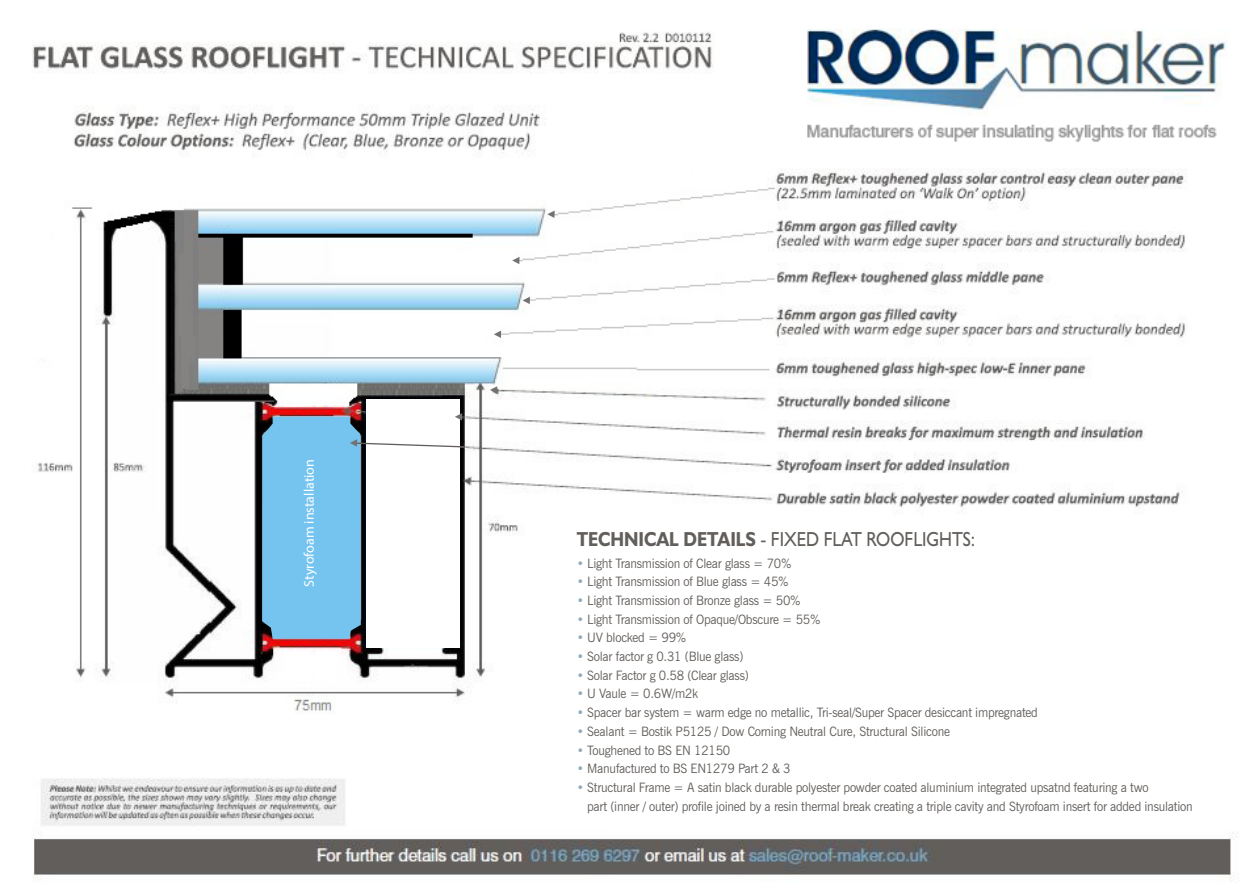
<style>
.page{position:relative;width:1258px;height:889px;background:#fff}
.page>*{position:absolute;margin:0;border:0;box-sizing:border-box;transform-origin:0 0}
.t1{font:20.3px "Humanist 521 BT";color:#625e5b;scale:.86 1}
.t2{font:14px "Myriad Pro";color:#fff}
.t3{font:12.95px/18.7px "News Gothic BT";letter-spacing:-.02em;color:#625e5b;scale:.95 1}
.s1{font-weight:700}
.s2{color:#8da9b8}
</style>
<div class="page">
<img style="left:32px;top:32px;width:1205px;height:849px">
<div style="left:606px;top:519px;width:651px;height:311px;background:#fff"></div>
<img style="left:792px;top:28px;width:445px;height:129px">
<div style="left:366px;top:399px;width:93px;height:248px;background:#fff"></div>
<svg style="left:262px;top:413px;width:204px;height:225px"></svg>
<svg style="left:490px;top:386px;width:7px;height:7px"></svg>
<svg style="left:494px;top:330px;width:7px;height:8px"></svg>
<svg style="left:522px;top:297px;width:8px;height:7px"></svg>
<svg style="left:512px;top:257px;width:7px;height:7px"></svg>
<svg style="left:547px;top:210px;width:7px;height:8px"></svg>
<p class="t2" style="left:300px;top:587px;width:129px;rotate:-90deg">Styrofoam installation</p>
<h1 class="t1" style="left:576px;top:527px;width:465px"><span class="s1">TECHNICAL DETAILS</span> - FIXED FLAT ROOFLIGHTS:</h1>
<p class="t3" style="left:576px;top:553px;width:228px"><span class="s2">•</span> Light Transmission of Clear glass = 70%</p>
<p class="t3" style="left:576px;top:572px;width:224px"><span class="s2">•</span> Light Transmission of Blue glass = 45%</p>
<p class="t3" style="left:576px;top:591px;width:237px"><span class="s2">•</span> Light Transmission of Bronze glass = 50%</p>
<p class="t3" style="left:576px;top:609px;width:258px"><span class="s2">•</span> Light Transmission of Opaque/Obscure = 55%</p>
<p class="t3" style="left:576px;top:628px;width:117px"><span class="s2">•</span> UV blocked = 99%</p>
<p class="t3" style="left:576px;top:647px;width:177px"><span class="s2">•</span> Solar factor g 0.31 (Blue glass)</p>
<p class="t3" style="left:576px;top:665px;width:183px"><span class="s2">•</span> Solar Factor g 0.58 (Clear glass)</p>
<p class="t3" style="left:576px;top:684px;width:129px"><span class="s2">•</span> U Vaule = 0.6W/m2k</p>
<p class="t3" style="left:576px;top:703px;width:487px"><span class="s2">•</span> Spacer bar system = warm edge no metallic, Tri-seal/Super Spacer desiccant impregnated</p>
<p class="t3" style="left:576px;top:721px;width:394px"><span class="s2">•</span> Sealant = Bostik P5125 / Dow Corning Neutral Cure, Structural Silicone</p>
<p class="t3" style="left:576px;top:740px;width:163px"><span class="s2">•</span> Toughened to BS EN 12150</p>
<p class="t3" style="left:576px;top:759px;width:227px"><span class="s2">•</span> Manufactured to BS EN1279 Part 2 &amp; 3</p>
<p class="t3" style="left:587px;top:777px;width:639px;text-indent:-10px"><span class="s2">•</span> Structural Frame = A satin black durable polyester powder coated aluminium integrated upsatnd featuring a two<br>part (inner / outer) profile joined by a resin thermal break creating a triple cavity and Styrofoam insert for added insulation</p>
</div>
